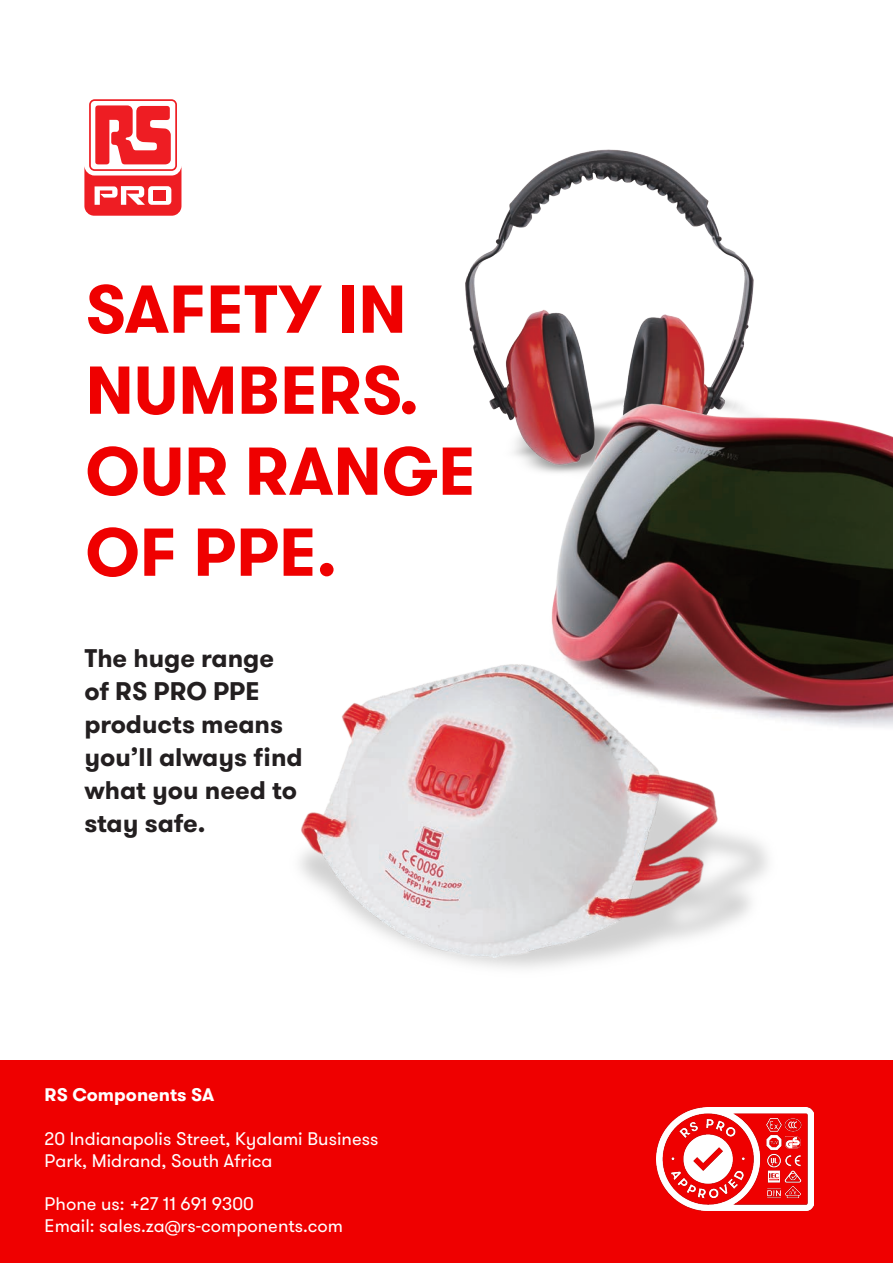
<style>
.page{position:relative;width:893px;height:1263px;background:#fff}
.page>*{position:absolute;margin:0;border:0;box-sizing:border-box;transform-origin:0 0}
.t1{font:700 67.5px/81px "GT Walsheim Pro";color:#ef0000}
.t2{font:700 25.5px/33px "GT Walsheim Pro";color:#231f20}
.t3{font:18.15px/21.9px "GT Walsheim Pro";color:#fff}
.t4{font:700 18.15px "GT Walsheim Pro";color:#fff}
</style>
<div class="page">
<svg style="left:84px;top:99px;width:97px;height:117px"></svg>
<div style="left:153px;top:190px;width:13px;height:11px;background:#ee1d23"></div>
<div style="left:0;top:1060px;width:893px;height:203px;background:#ef0000"></div>
<img style="left:656px;top:1107px;width:157px;height:104px">
<img style="left:465px;top:149px;width:289px;height:317px">
<img style="left:529px;top:351px;width:364px;height:376px">
<img style="left:300px;top:654px;width:513px;height:314px">
<h1 class="t1" style="left:85px;top:269px;width:392px">SAFETY IN<br>NUMBERS.<br>OUR RANGE<br>OF PPE.</h1>
<h2 class="t2" style="left:84px;top:642px;width:220px">The huge range of RS PRO PPE products means you’ll always find what you need to stay safe.</h2>
<p class="t4" style="left:45px;top:1083px;width:171px">RS Components SA</p>
<p class="t3" style="left:45px;top:1128px;width:335px">20 Indianapolis Street, Kyalami Business<br>Park, Midrand, South Africa</p>
<p class="t3" style="left:45px;top:1193px;width:300px">Phone us: +27 11 691 9300<br>Email: sales.za@rs-components.com</p>
</div>
